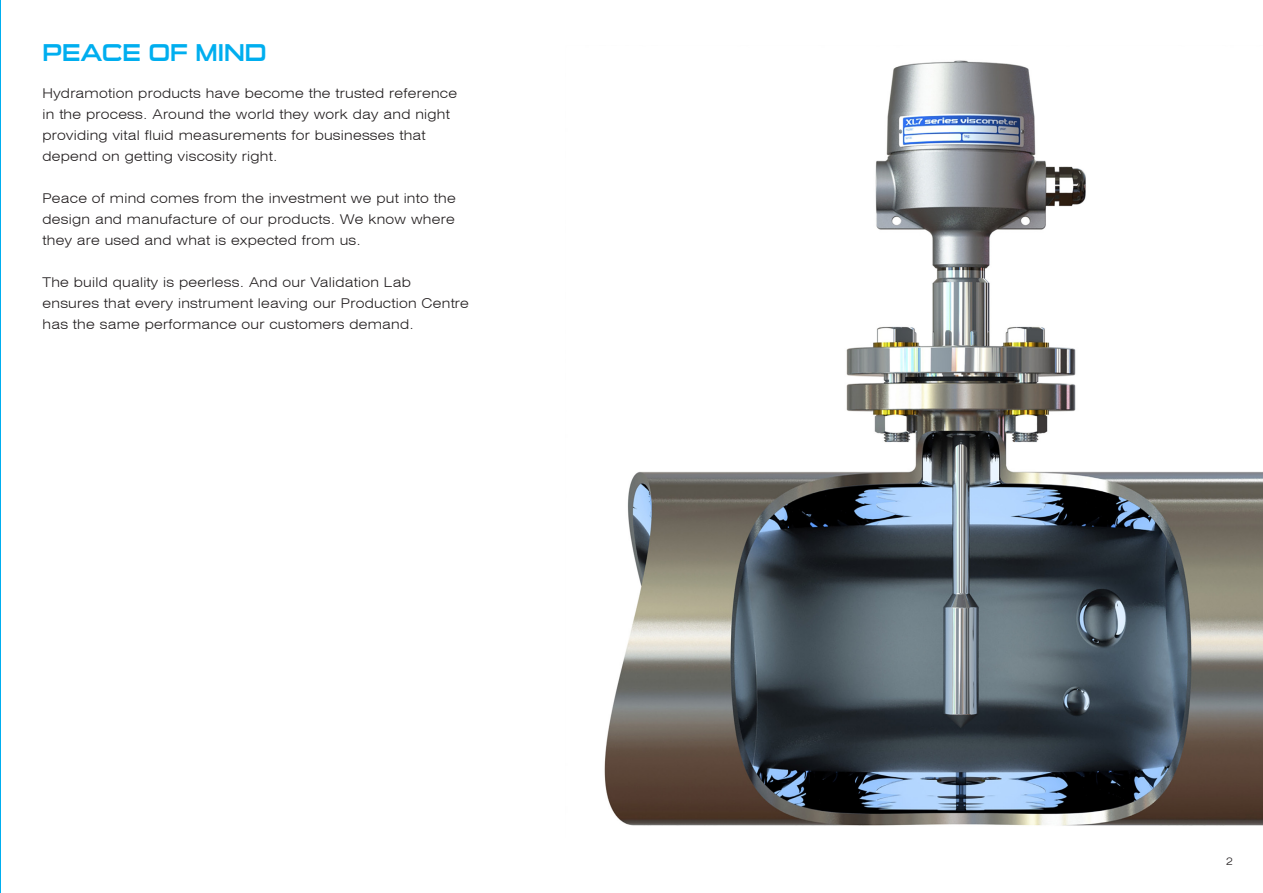
<style>
.page{position:relative;width:1263px;height:893px;background:#fff}
.page>*{position:absolute;margin:0;border:0;box-sizing:border-box;transform-origin:0 0}
.t1{font:24px "Sui Generis Rg";color:#00aeef}
.Text_swiss{font:300 expanded 13.5px/21px "Swiss 721 BT";letter-spacing:.02em;color:#231f20}
.Text_swiss-2{font:300 expanded 10.5px "Swiss 721 BT";color:#231f20}
</style>
<div class="page">
<hr style="left:0;top:0;width:1px;height:893px;background:#00aeef">
<img style="left:604px;top:60px;width:659px;height:766px">
<p class="t1" style="left:43px;top:38px;width:226px">PEACE OF MIND</p>
<p class="Text_swiss" style="left:43px;top:83px;width:416px">Hydramotion products have become the trusted reference in the process. Around the world they work day and night providing vital fluid measurements for businesses that depend on getting viscosity right.</p>
<p class="Text_swiss" style="left:43px;top:188px;width:415px;text-align:justify">Peace of mind comes from the investment we put into the design and manufacture of our products. We know where they are used and what is expected from us.</p>
<p class="Text_swiss" style="left:43px;top:272px;width:428px">The build quality is peerless. And our Validation Lab ensures that every instrument leaving our Production Centre has the same performance our customers demand.</p>
<p class="Text_swiss-2" style="left:1226px;top:855px;width:8px">2</p>
</div>
